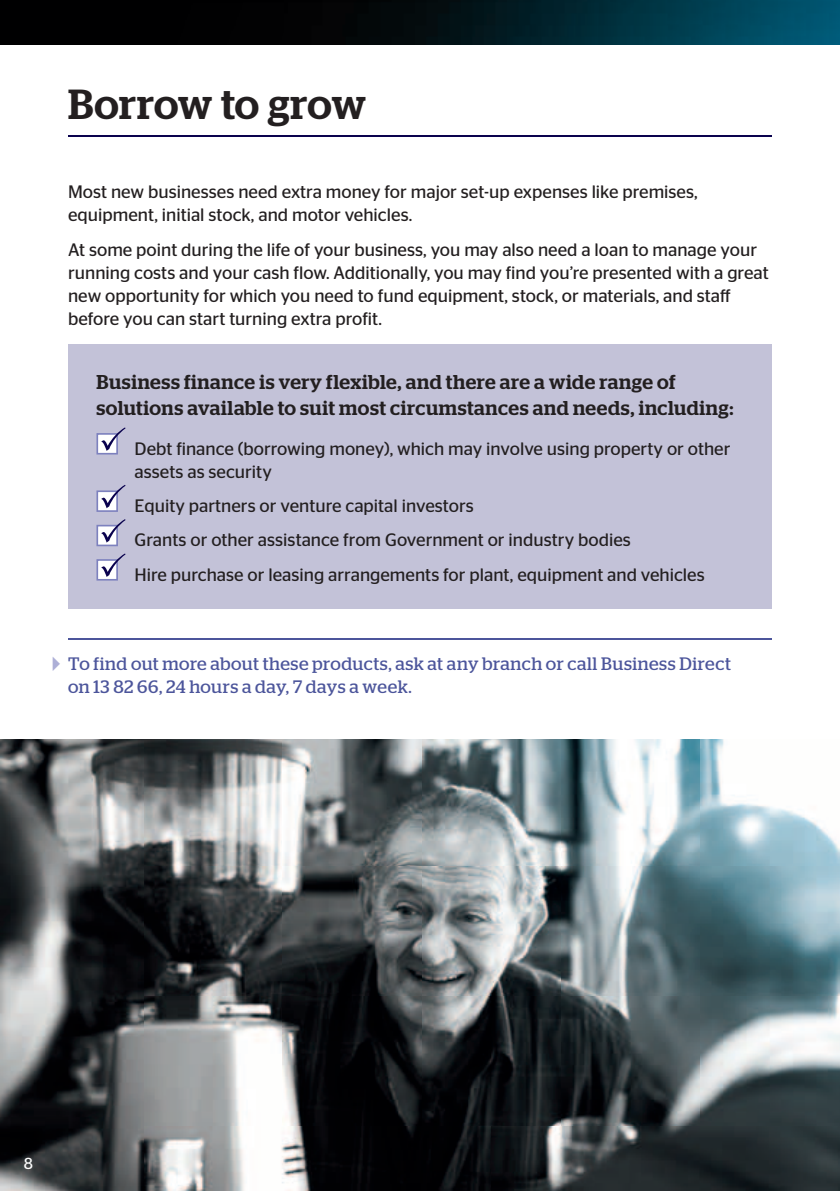
<style>
.page{position:relative;width:840px;height:1191px;background:#fff}
.page>*{position:absolute;margin:0;border:0;box-sizing:border-box;transform-origin:0 0}
.t1{font:500 42px "Stag";color:#231f20}
.t2{font:500 20px/26px "Stag";letter-spacing:.025em;color:#231f20}
.t3{font:18px/23px "Stag Sans";color:#231f20}
.t4{font:18px/23px "Stag";letter-spacing:.025em;color:#4c559b}
.t5{font:16px "Stag Sans";color:#fff}
</style>
<div class="page">
<img style="left:144px;top:0;width:695px;height:45px">
<svg style="left:144px;top:739px;width:695px;height:452px;background:#687175"></svg>
<img style="left:0;top:739px;width:144px;height:452px">
<hr style="left:68px;top:136px;width:703px;height:1px;background:#0a024e">
<div style="left:68px;top:344px;width:703px;height:265px;background:#c3c2d8"></div>
<svg style="left:96px;top:427px;width:29px;height:27px"></svg>
<svg style="left:96px;top:485px;width:29px;height:27px"></svg>
<svg style="left:96px;top:519px;width:29px;height:27px"></svg>
<svg style="left:96px;top:553px;width:29px;height:27px"></svg>
<hr style="left:68px;top:638px;width:703px;height:1px;background:#4c559b">
<h1 class="t1" style="left:68px;top:79px;width:299px">Borrow to grow</h1>
<p class="t3" style="left:68px;top:180px;width:630px">Most new businesses need extra money for major set-up expenses like premises, equipment, initial stock, and motor vehicles.</p>
<p class="t3" style="left:68px;top:238px;width:701px">At some point during the life of your business, you may also need a loan to manage your running costs and your cash flow. Additionally, you may find you’re presented with a great new opportunity for which you need to fund equipment, stock, or materials, and staff before you can start turning extra profit.</p>
<p class="t2" style="left:96px;top:368px;width:638px">Business finance is very flexible, and there are a wide range of solutions available to suit most circumstances and needs, including:</p>
<p class="t3" style="left:134px;top:436px;width:597px">Debt finance (borrowing money), which may involve using property or other assets as security</p>
<p class="t3" style="left:134px;top:488px;width:571px;line-height:34.4px">Equity partners or venture capital investors<br>Grants or other assistance from Government or industry bodies<br>Hire purchase or leasing arrangements for plant, equipment and vehicles</p>
<p class="t4" style="left:68px;top:652px;width:664px">To find out more about these products, ask at any branch or call Business Direct on 13 82 66, 24 hours a day, 7 days a week.</p>
<p class="t5" style="left:24px;top:1154px;width:11px">8</p>
</div>
